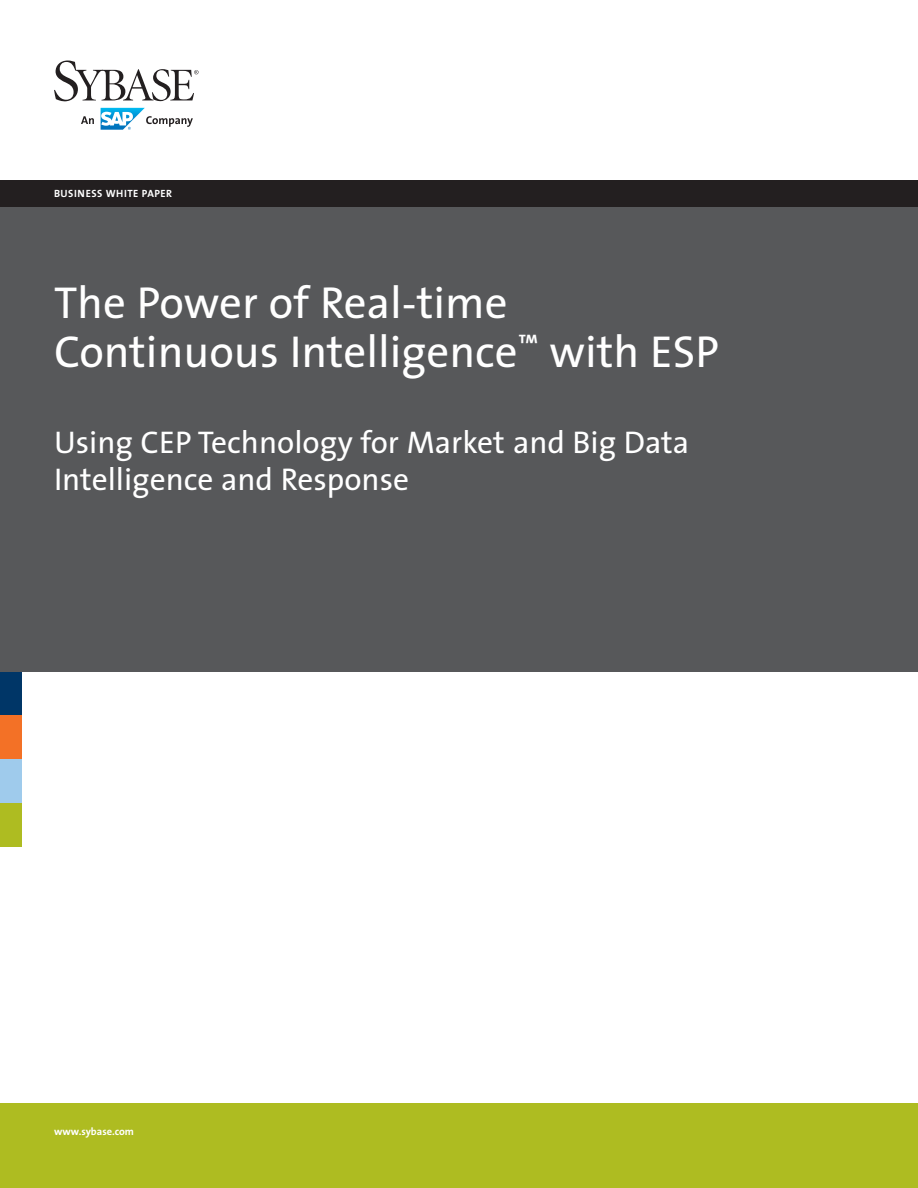
<style>
.page{position:relative;width:918px;height:1188px;background:#fff}
.page>*{position:absolute;margin:0;border:0;box-sizing:border-box;transform-origin:0 0}
.Cover_Title_30_33{font:45px/49.5px "The Sans";color:#fff}
.Cover_Sub_Title_21_2{font:31.5px/37.5px "The Sans";color:#fff}
.t1{font:700 10.5px "The Sans";letter-spacing:.045em;color:#fff}
.t2{font:700 10.5px "The Sans";color:#fff}
</style>
<div class="page">
<hr style="left:0;top:1004px;width:1px;height:184px;background:#aebc21">
<div style="left:0;top:205px;width:918px;height:467px;background:#57585a"></div>
<div style="left:0;top:1103px;width:918px;height:85px;background:#aebc21"></div>
<div style="left:0;top:180px;width:918px;height:27px;background:#231f20"></div>
<div style="left:0;top:672px;width:22px;height:44px;background:#003667"></div>
<div style="left:0;top:716px;width:22px;height:43px;background:#f37126"></div>
<div style="left:0;top:759px;width:22px;height:44px;background:#9fcbec"></div>
<div style="left:0;top:803px;width:22px;height:43px;background:#aebc21"></div>
<svg style="left:54px;top:61px;width:145px;height:40px"></svg>
<svg style="left:81px;top:116px;width:13px;height:8px"></svg>
<svg style="left:101px;top:108px;width:92px;height:22px"></svg>
<p class="t1" style="left:54px;top:185px;width:120px">BUSINESS WHITE PAPER</p>
<p class="Cover_Title_30_33" style="left:54px;top:276px;width:666px">The Power of Real-time<br>Continuous Intelligence<sup>™</sup> with ESP</p>
<p class="Cover_Sub_Title_21_2" style="left:54px;top:422px;width:637px">Using CEP Technology for Market and Big Data<br>Intelligence and Response</p>
<p class="t2" style="left:54px;top:1123px;width:82px">www.sybase.com</p>
</div>
